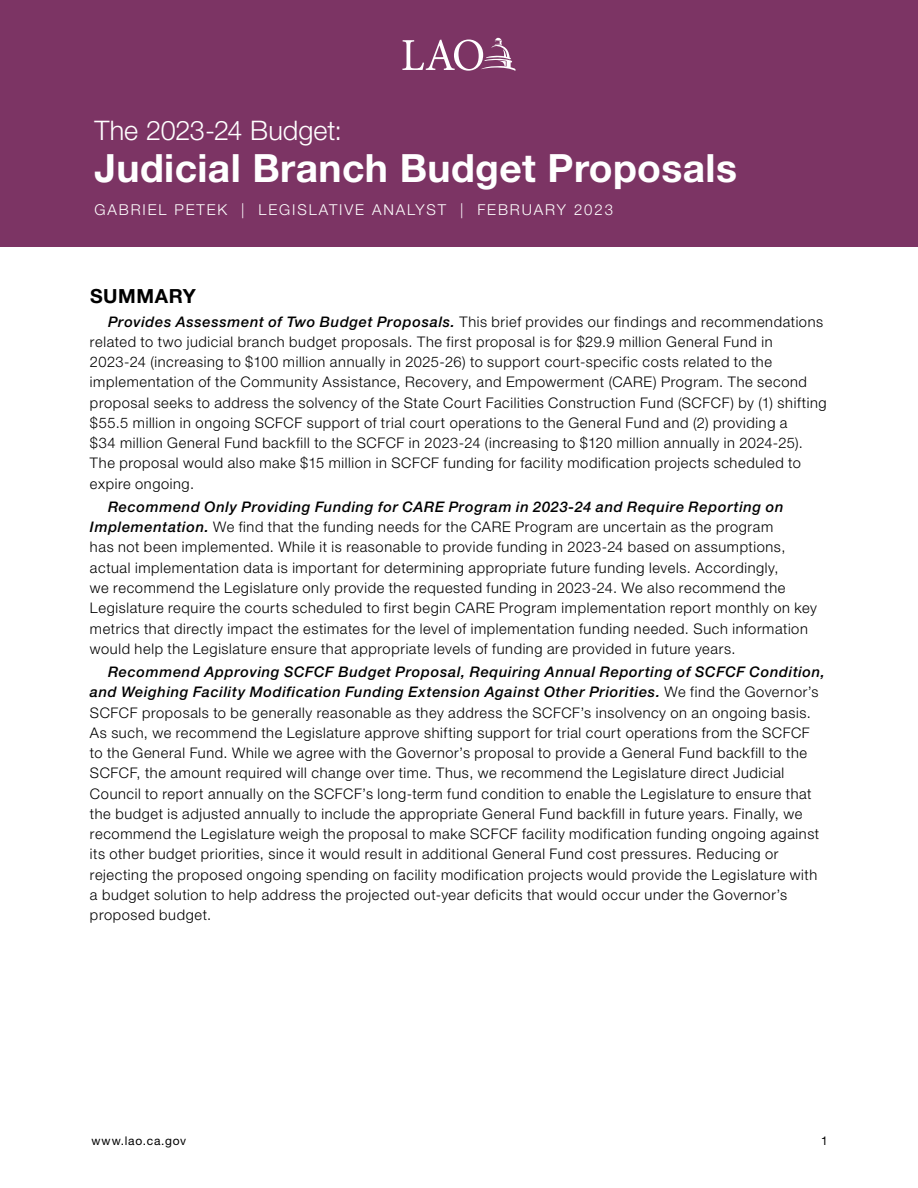
<style>
.page{position:relative;width:918px;height:1188px;background:#fff}
.page>*{position:absolute;margin:0;border:0;box-sizing:border-box;transform-origin:0 0}
.t1{font:700 39px "Helvetica Neue LT Pro";letter-spacing:.01em;color:#fff}
.t2{font:300 27px "Helvetica Neue LT Pro";color:#fff}
.t3{font:700 19.5px "Helvetica Neue LT Pro";letter-spacing:.03em;color:#000}
.t4{font:300 15px "Helvetica Neue LT Pro";letter-spacing:.125em;color:#fff}
.t5{font:300 14.7px/20.2px "Helvetica Neue LT Pro";letter-spacing:.04em;color:#000}
.t6{font:12px "Helvetica Neue LT Pro";letter-spacing:.065em;color:#000}
.s1{font-weight:500;font-style:italic}
</style>
<div class="page">
<div style="left:0;top:0;width:918px;height:247px;background:#7c3464"></div>
<svg style="left:402px;top:38px;width:114px;height:33px"></svg>
<h2 class="t2" style="left:94px;top:114px;width:249px">The 2023-24 Budget:</h2>
<h1 class="t1" style="left:94px;top:144px;width:644px">Judicial Branch Budget Proposals</h1>
<p class="t4" style="left:94px;top:201px;width:520px">GABRIEL PETEK | LEGISLATIVE ANALYST | FEBRUARY 2023</p>
<h3 class="t3" style="left:90px;top:284px;width:107px">SUMMARY</h3>
<p class="t5" style="left:90px;top:311px;width:738px;text-indent:18px"><span class="s1">Provides Assessment of Two Budget Proposals.</span> This brief provides our findings and recommendations related to two judicial branch budget proposals. The first proposal is for $29.9 million General Fund in 2023-24 (increasing to $100 million annually in 2025-26) to support court-specific costs related to the implementation of the Community Assistance, Recovery, and Empowerment (CARE) Program. The second proposal seeks to address the solvency of the State Court Facilities Construction Fund (SCFCF) by (1) shifting $55.5 million in ongoing SCFCF support of trial court operations to the General Fund and (2) providing a<br>$34 million General Fund backfill to the SCFCF in 2023-24 (increasing to $120 million annually in 2024-25).<br>The proposal would also make $15 million in SCFCF funding for facility modification projects scheduled to expire ongoing.</p>
<p class="t5" style="left:90px;top:496px;width:728px;text-indent:18px"><span class="s1">Recommend Only Providing Funding for CARE Program in 2023-24 and Require Reporting on Implementation.</span> We find that the funding needs for the CARE Program are uncertain as the program<br>has not been implemented. While it is reasonable to provide funding in 2023-24 based on assumptions, actual implementation data is important for determining appropriate future funding levels. Accordingly,<br>we recommend the Legislature only provide the requested funding in 2023-24. We also recommend the Legislature require the courts scheduled to first begin CARE Program implementation report monthly on key metrics that directly impact the estimates for the level of implementation funding needed. Such information would help the Legislature ensure that appropriate levels of funding are provided in future years.</p>
<p class="t5" style="left:90px;top:661px;width:736px;text-indent:18px"><span class="s1">Recommend Approving SCFCF Budget Proposal, Requiring Annual Reporting of SCFCF Condition, and Weighing Facility Modification Funding Extension Against Other Priorities.</span> We find the Governor’s SCFCF proposals to be generally reasonable as they address the SCFCF’s insolvency on an ongoing basis.<br>As such, we recommend the Legislature approve shifting support for trial court operations from the SCFCF to the General Fund. While we agree with the Governor’s proposal to provide a General Fund backfill to the SCFCF, the amount required will change over time. Thus, we recommend the Legislature direct Judicial Council to report annually on the SCFCF’s long-term fund condition to enable the Legislature to ensure that the budget is adjusted annually to include the appropriate General Fund backfill in future years. Finally, we recommend the Legislature weigh the proposal to make SCFCF facility modification funding ongoing against its other budget priorities, since it would result in additional General Fund cost pressures. Reducing or rejecting the proposed ongoing spending on facility modification projects would provide the Legislature with a budget solution to help address the projected out-year deficits that would occur under the Governor’s proposed budget.</p>
<p class="t6" style="left:92px;top:1133px;width:96px">www.lao.ca.gov</p>
<p class="t6" style="left:821px;top:1134px;width:8px">1</p>
</div>
